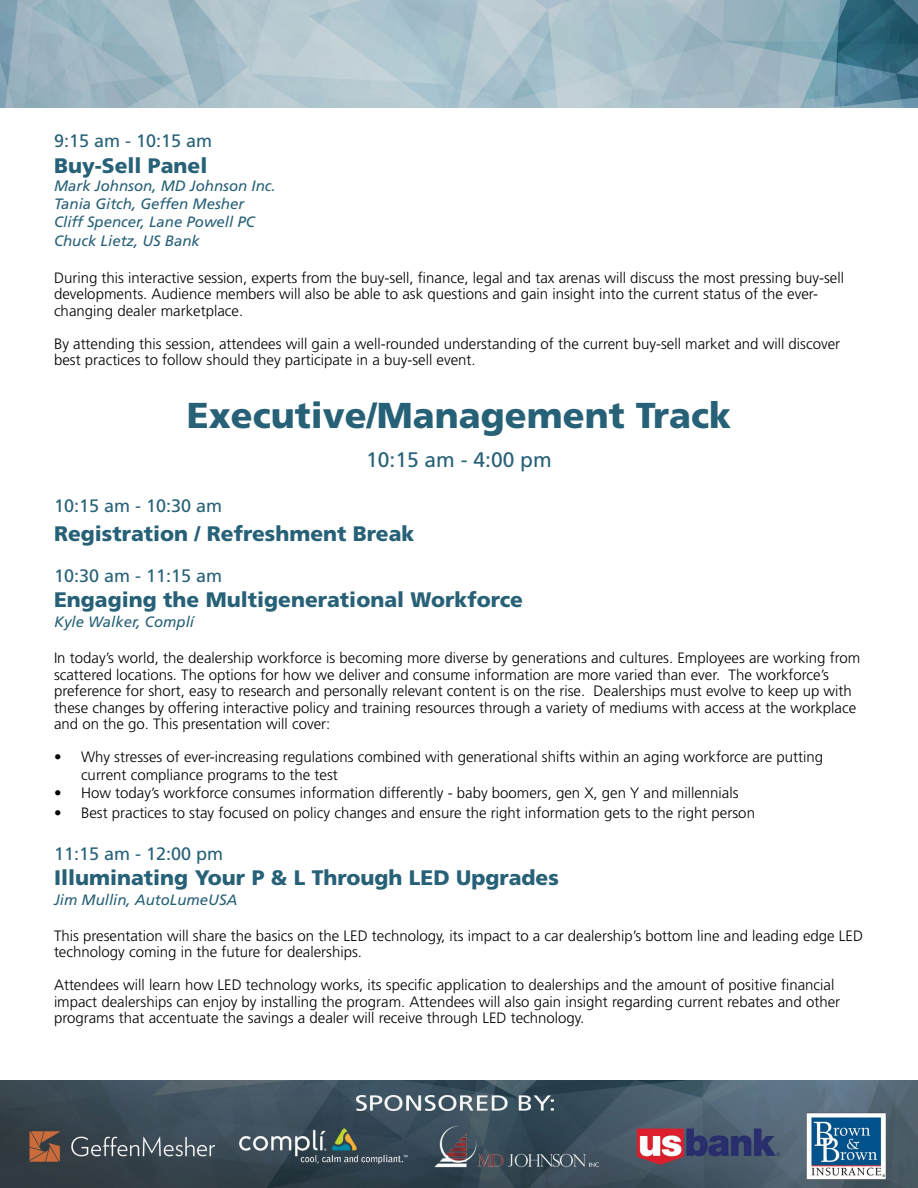
<style>
.page{position:relative;width:918px;height:1188px;background:#fff}
.page>*{position:absolute;margin:0;border:0;box-sizing:border-box;transform-origin:0 0}
.t1{font:900 36px "Frutiger LT Std";color:#276177}
.t2{font:900 21px "Frutiger LT Std";color:#276177}
.t3{font:21px "Frutiger LT Std";color:#276177}
.t4{font:18px "Frutiger LT Std";color:#276177}
.t5{font:300 15px/16.5px "Frutiger LT Std";color:#000}
.t6{font:italic 15px/18px "Frutiger LT Std";color:#276177}
</style>
<div class="page">
<img style="left:0;top:0;width:918px;height:108px">
<img style="left:0;top:1080px;width:918px;height:108px">
<p class="t4" style="left:54px;top:131px;width:160px">9:15 am - 10:15 am</p>
<h2 class="t2" style="left:54px;top:153px;width:155px">Buy-Sell Panel</h2>
<p class="t6" style="left:54px;top:177px;width:223px">Mark Johnson, MD Johnson Inc.<br>Tania Gitch, Geffen Mesher<br>Cliff Spencer, Lane Powell PC</p>
<p class="t6" style="left:54px;top:232px;width:147px">Chuck Lietz, US Bank</p>
<p class="t5" style="left:54px;top:270px;width:792px">During this interactive session, experts from the buy-sell, finance, legal and tax arenas will discuss the most pressing buy-sell developments. Audience members will also be able to ask questions and gain insight into the current status of the ever&shy;changing dealer marketplace.</p>
<p class="t5" style="left:54px;top:336px;width:788px">By attending this session, attendees will gain a well-rounded understanding of the current buy-sell market and will discover best practices to follow should they participate in a buy-sell event.</p>
<h1 class="t1" style="left:187px;top:394px;width:546px">Executive/Management Track</h1>
<h2 class="t3" style="left:366px;top:447px;width:187px">10:15 am - 4:00 pm</h2>
<p class="t4" style="left:54px;top:495px;width:170px">10:15 am - 10:30 am</p>
<h2 class="t2" style="left:54px;top:521px;width:362px">Registration / Refreshment Break</h2>
<p class="t4" style="left:54px;top:565px;width:170px">10:30 am - 11:15 am</p>
<h2 class="t2" style="left:54px;top:587px;width:471px">Engaging the Multigenerational Workforce</h2>
<p class="t6" style="left:54px;top:613px;width:142px">Kyle Walker, Complí</p>
<p class="t5" style="left:54px;top:650px;width:808px">In today’s world, the dealership workforce is becoming more diverse by generations and cultures. Employees are working from scattered locations. The options for how we deliver and consume information are more varied than ever. The workforce’s preference for short, easy to research and personally relevant content is on the rise. Dealerships must evolve to keep up with these changes by offering interactive policy and training resources through a variety of mediums with access at the workplace and on the go. This presentation will cover:</p>
<p class="t5" style="left:81px;top:748px;width:744px;line-height:18px;text-indent:-27px">• Why stresses of ever-increasing regulations combined with generational shifts within an aging workforce are putting current compliance programs to the test</p>
<p class="t5" style="left:54px;top:785px;width:686px">• How today’s workforce consumes information differently - baby boomers, gen X, gen Y and millennials</p>
<p class="t5" style="left:54px;top:805px;width:703px">• Best practices to stay focused on policy changes and ensure the right information gets to the right person</p>
<p class="t4" style="left:54px;top:843px;width:171px">11:15 am - 12:00 pm</p>
<h2 class="t2" style="left:54px;top:865px;width:506px">Illuminating Your P &amp; L Through LED Upgrades</h2>
<p class="t6" style="left:54px;top:891px;width:185px">Jim Mullin, AutoLumeUSA</p>
<p class="t5" style="left:54px;top:928px;width:811px">This presentation will share the basics on the LED technology, its impact to a car dealership’s bottom line and leading edge LED technology coming in the future for dealerships.</p>
<p class="t5" style="left:54px;top:977px;width:788px">Attendees will learn how LED technology works, its specific application to dealerships and the amount of positive financial impact dealerships can enjoy by installing the program. Attendees will also gain insight regarding current rebates and other programs that accentuate the savings a dealer will receive through LED technology.</p>
</div>
